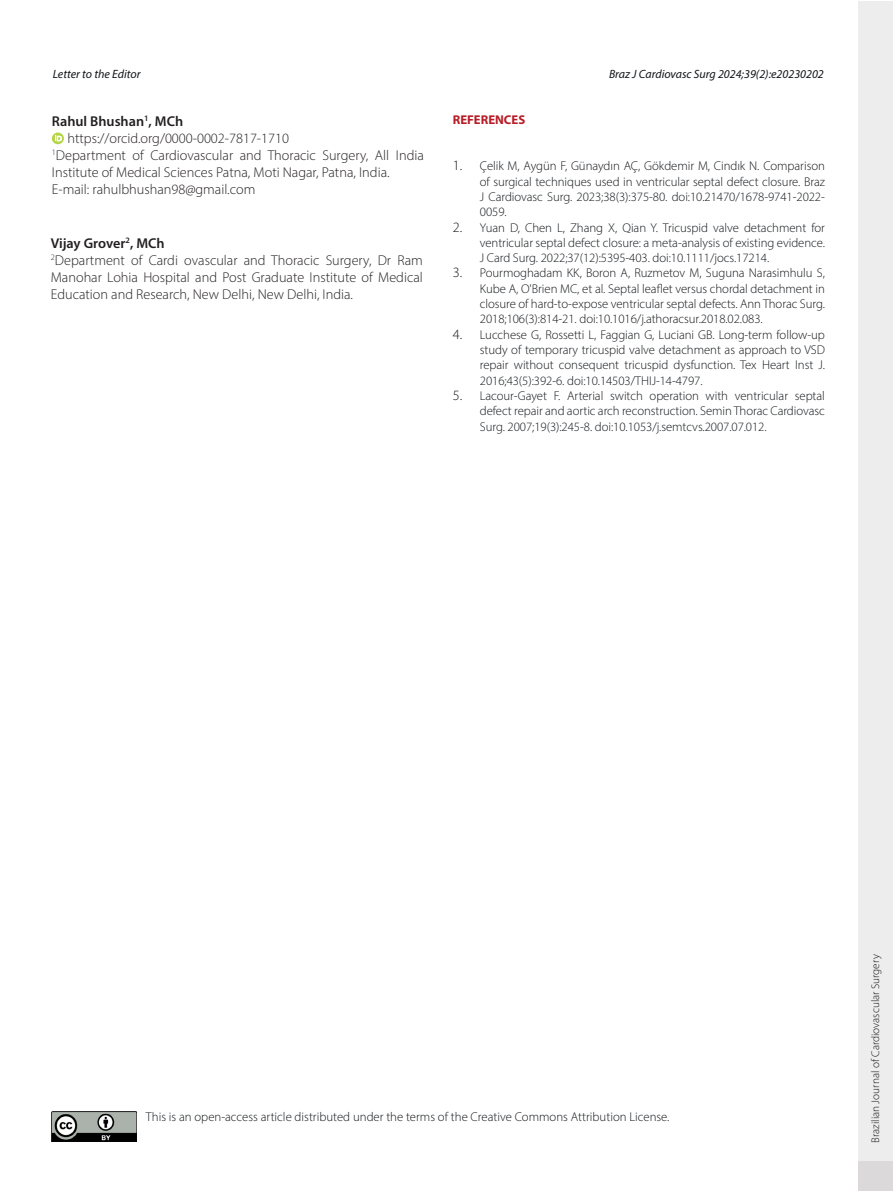
<style>
.page{position:relative;width:893px;height:1191px;background:#fff}
.page>*{position:absolute;margin:0;border:0;box-sizing:border-box;transform-origin:0 0}
.HTML_Preformatted{font:300 14.25px/17.1px "Myriad Pro";color:#231f20}
.HTML_Preformatted-2{font:600 14.25px "Myriad Pro";color:#231f20}
.t1{font:300 12.75px/15.3px "Myriad Pro";letter-spacing:-.005em;color:#13161a;text-align:justify}
.Texto__s{font:700 12.75px "Myriad Pro";color:#b81c26}
.t2{font:italic 12px "Myriad Pro";color:#13161a}
.t3{font:300 11.25px "Myriad Pro";color:#13161a}
.s1{font-size:14.25px}
</style>
<div class="page">
<div style="left:858px;top:1px;width:35px;height:1189px;background:#ededed"></div>
<div style="left:858px;top:1161px;width:35px;height:30px;background:#dbd9da"></div>
<img style="left:51px;top:1111px;width:85px;height:30px">
<div style="left:52px;top:133px;width:12px;height:11px;background:#b4d548;border-radius:50%"></div>
<svg style="left:55px;top:135px;width:7px;height:6px"></svg>
<p class="t2" style="left:53px;top:67px;width:89px">Letter to the Editor</p>
<p class="t2" style="left:609px;top:67px;width:216px">Braz J Cardiovasc Surg 2024;39(2):e20230202</p>
<p class="HTML_Preformatted-2" style="left:52px;top:112px;width:133px">Rahul Bhushan<sup>1</sup>, MCh</p>
<p class="HTML_Preformatted" style="left:67px;top:129px;width:223px">https://orcid.org/0000-0002-7817-1710</p>
<p class="HTML_Preformatted" style="left:52px;top:146px;width:374px"><sup>1</sup>Department of Cardiovascular and Thoracic Surgery, All India<br>Institute of Medical Sciences Patna, Moti Nagar, Patna, India.</p>
<p class="HTML_Preformatted" style="left:52px;top:180px;width:205px">E-mail: rahulbhushan98@gmail.com</p>
<p class="HTML_Preformatted-2" style="left:51px;top:234px;width:115px">Vijay Grover<sup>2</sup>, MCh</p>
<p class="HTML_Preformatted" style="left:51px;top:251px;width:374px;text-align:justify"><sup>2</sup>Department of Cardi ovascular and Thoracic Surgery, Dr Ram Manohar Lohia Hospital and Post Graduate Institute of Medical Education and Research, New Delhi, New Delhi, India.</p>
<p class="Texto__s" style="left:453px;top:112px;width:74px">REFERENCES</p>
<p class="t1" style="left:480px;top:158px;width:347px;text-indent:-27px"><span class="s1">1.</span> Çelik M, Aygün F, Günaydın AÇ, Gökdemir M, Cindık N. Comparison of surgical techniques used in ventricular septal defect closure. Braz J Cardiovasc Surg. 2023;38(3):375-80. doi:10.21470/1678-9741-2022- 0059.</p>
<p class="t1" style="left:480px;top:219px;width:347px;text-indent:-27px"><span class="s1">2.</span> Yuan D, Chen L, Zhang X, Qian Y. Tricuspid valve detachment for ventricular septal defect closure: a meta-analysis of existing evidence.<br>J Card Surg. 2022;37(12):5395-403. doi:10.1111/jocs.17214.</p>
<p class="t1" style="left:480px;top:265px;width:347px;text-indent:-27px"><span class="s1">3.</span> Pourmoghadam KK, Boron A, Ruzmetov M, Suguna Narasimhulu S, Kube A, O'Brien MC, et al. Septal leaflet versus chordal detachment in closure of hard-to-expose ventricular septal defects. Ann Thorac Surg.<br>2018;106(3):814-21. doi:10.1016/j.athoracsur.2018.02.083.</p>
<p class="t1" style="left:480px;top:327px;width:347px;text-indent:-27px"><span class="s1">4.</span> Lucchese G, Rossetti L, Faggian G, Luciani GB. Long-term follow-up study of temporary tricuspid valve detachment as approach to VSD repair without consequent tricuspid dysfunction. Tex Heart Inst J.<br>2016;43(5):392-6. doi:10.14503/THIJ-14-4797.</p>
<p class="t1" style="left:480px;top:388px;width:347px;text-indent:-27px"><span class="s1">5.</span> Lacour-Gayet F. Arterial switch operation with ventricular septal defect repair and aortic arch reconstruction. Semin Thorac Cardiovasc Surg. 2007;19(3):245-8. doi:10.1053/j.semtcvs.2007.07.012.</p>
<p class="t1" style="left:146px;top:1108px;width:525px">This is an open-access article distributed under the terms of the Creative Commons Attribution License.</p>
<p class="t3" style="left:869px;top:1142px;width:190px;rotate:-90deg">Brazilian Journal of Cardiovascular Surgery</p>
</div>
